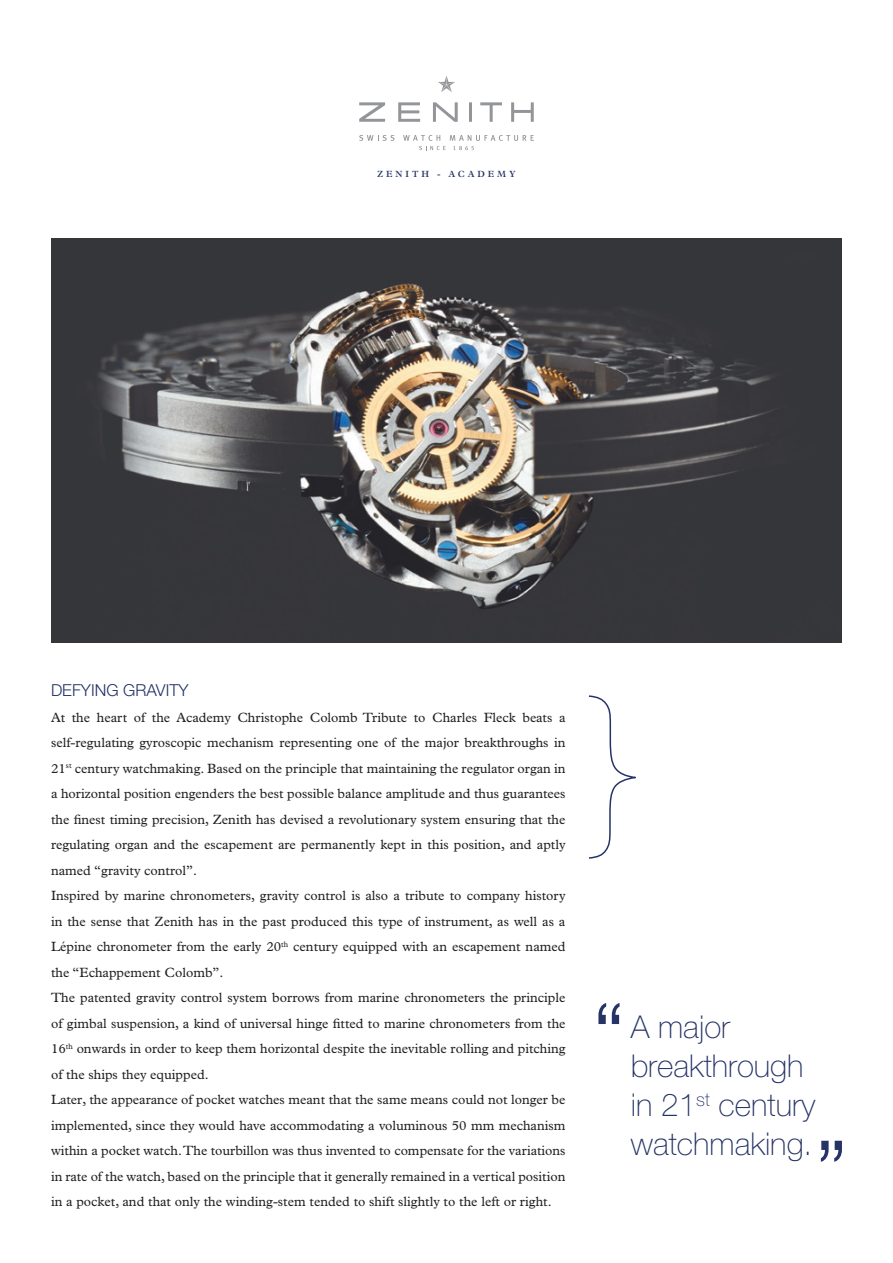
<style>
.page{position:relative;width:893px;height:1263px;background:#fff}
.page>*{position:absolute;margin:0;border:0;box-sizing:border-box;transform-origin:0 0}
.t1{font:100 31.5px/39px "Helvetica Neue";color:#253366}
.t2{font:300 16.5px "Helvetica Neue";color:#253366}
.t3{font:13.5px/25.5px "Plantin";color:#231f20}
.t4{font:600 9px "Plantin";letter-spacing:.32em;color:#253366}
</style>
<div class="page">
<svg style="left:438px;top:76px;width:17px;height:16px"></svg>
<svg style="left:359px;top:102px;width:175px;height:20px"></svg>
<svg style="left:359px;top:135px;width:35px;height:6px"></svg>
<svg style="left:403px;top:135px;width:131px;height:15px"></svg>
<svg style="left:588px;top:695px;width:48px;height:164px"></svg>
<img style="left:51px;top:238px;width:791px;height:404px">
<svg style="left:598px;top:1003px;width:21px;height:21px"></svg>
<svg style="left:821px;top:1141px;width:21px;height:21px"></svg>
<p class="t4" style="left:377px;top:168px;width:140px">ZENITH - ACADEMY</p>
<p class="t2" style="left:51px;top:680px;width:139px">DEFYING GRAVITY</p>
<p class="t3" style="left:51px;top:704px;width:516px">At the heart of the Academy Christophe Colomb Tribute to Charles Fleck beats a self-regulating gyroscopic mechanism representing one of the major breakthroughs in 21<sup>st</sup> century watchmaking. Based on the principle that maintaining the regulator organ in a horizontal position engenders the best possible balance amplitude and thus guarantees the finest timing precision, Zenith has devised a revolutionary system ensuring that the regulating organ and the escapement are permanently kept in this position, and aptly named “gravity control”.<br>Inspired by marine chronometers, gravity control is also a tribute to company history in the sense that Zenith has in the past produced this type of instrument, as well as a Lépine chronometer from the early 20<sup>th</sup> century equipped with an escapement named the “Echappement Colomb”.<br>The patented gravity control system borrows from marine chronometers the principle of gimbal suspension, a kind of universal hinge fitted to marine chronometers from the 16<sup>th</sup> onwards in order to keep them horizontal despite the inevitable rolling and pitching of the ships they equipped.<br>Later, the appearance of pocket watches meant that the same means could not longer be implemented, since they would have accommodating a voluminous 50 mm mechanism within a pocket watch. The tourbillon was thus invented to compensate for the variations in rate of the watch, based on the principle that it generally remained in a vertical position in a pocket, and that only the winding-stem tended to shift slightly to the left or right.</p>
<h1 class="t1" style="left:631px;top:1007px;width:186px">A major breakthrough in 21<sup>st</sup> century watchmaking.</h1>
</div>
